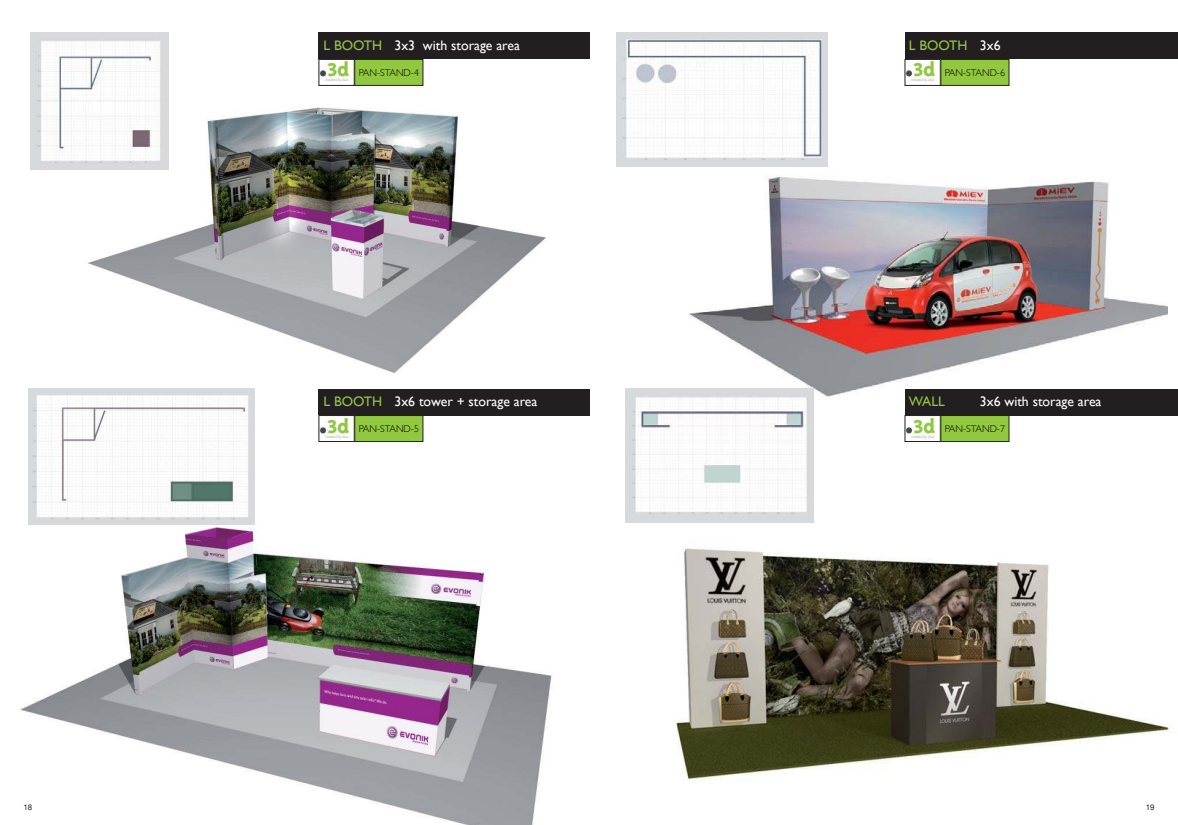
<style>
.page{position:relative;width:1178px;height:825px;background:#fff}
.page>*{position:absolute;margin:0;border:0;box-sizing:border-box;transform-origin:0 0}
.t1{font:13.8px "Gill Sans";color:#fff}
.t2{font:13.8px "Gill Sans";color:#92c73f}
.t3{font:300 9.9px "Gill Sans";color:#000}
.t4{font:7.95px "Helvetica Neue";color:#231f20}
.s1{color:#92c73f}
.s2{color:#fff}
</style>
<div class="page">
<img style="left:82px;top:32px;width:501px;height:357px">
<img style="left:20px;top:440px;width:533px;height:385px">
<img style="left:30px;top:32px;width:139px;height:137px">
<img style="left:29px;top:389px;width:226px;height:135px">
<div style="left:319px;top:33px;width:271px;height:26px;background:#231f20"></div>
<div style="left:319px;top:389px;width:271px;height:26px;background:#231f20"></div>
<img style="left:690px;top:166px;width:478px;height:261px">
<div style="left:905px;top:33px;width:273px;height:26px;background:#231f20"></div>
<div style="left:905px;top:389px;width:273px;height:26px;background:#231f20"></div>
<img style="left:617px;top:33px;width:211px;height:133px">
<img style="left:625px;top:522px;width:547px;height:259px">
<img style="left:625px;top:389px;width:189px;height:133px">
<img style="left:321px;top:61px;width:31px;height:23px">
<div style="left:319px;top:59px;width:35px;height:27px;border:1px solid #231f20"></div>
<div style="left:355px;top:59px;width:68px;height:26px;background:#92c740"></div>
<div style="left:354px;top:59px;width:69px;height:27px;border:1px solid #231f20"></div>
<img style="left:321px;top:417px;width:29px;height:22px">
<div style="left:319px;top:415px;width:35px;height:27px;border:1px solid #231f20"></div>
<div style="left:355px;top:415px;width:68px;height:26px;background:#92c740"></div>
<div style="left:354px;top:415px;width:69px;height:27px;border:1px solid #231f20"></div>
<img style="left:907px;top:61px;width:29px;height:21px">
<div style="left:905px;top:59px;width:36px;height:27px;border:1px solid #231f20"></div>
<div style="left:941px;top:59px;width:68px;height:26px;background:#92c740"></div>
<div style="left:941px;top:59px;width:68px;height:27px;border:1px solid #231f20"></div>
<img style="left:907px;top:417px;width:32px;height:22px">
<div style="left:905px;top:415px;width:36px;height:27px;border:1px solid #231f20"></div>
<div style="left:941px;top:415px;width:68px;height:26px;background:#92c740"></div>
<div style="left:941px;top:415px;width:68px;height:27px;border:1px solid #231f20"></div>
<p class="t1" style="left:324px;top:40px;width:198px"><span class="s1">L BOOTH</span> 3x3 with storage area</p>
<p class="t2" style="left:909px;top:40px;width:93px">L BOOTH <span class="s2">3x6</span></p>
<p class="t3" style="left:359px;top:68px;width:62px">PAN-STAND-4</p>
<p class="t3" style="left:945px;top:68px;width:62px">PAN-STAND-6</p>
<p class="t1" style="left:324px;top:396px;width:215px"><span class="s1">L BOOTH</span> 3x6 tower + storage area</p>
<p class="t2" style="left:909px;top:396px;width:38px">WALL</p>
<p class="t1" style="left:980px;top:396px;width:123px">3x6 with storage area</p>
<p class="t3" style="left:359px;top:424px;width:62px">PAN-STAND-5</p>
<p class="t3" style="left:945px;top:424px;width:62px">PAN-STAND-7</p>
<p class="t4" style="left:23px;top:802px;width:10px">18</p>
<p class="t4" style="left:1146px;top:802px;width:10px">19</p>
</div>
